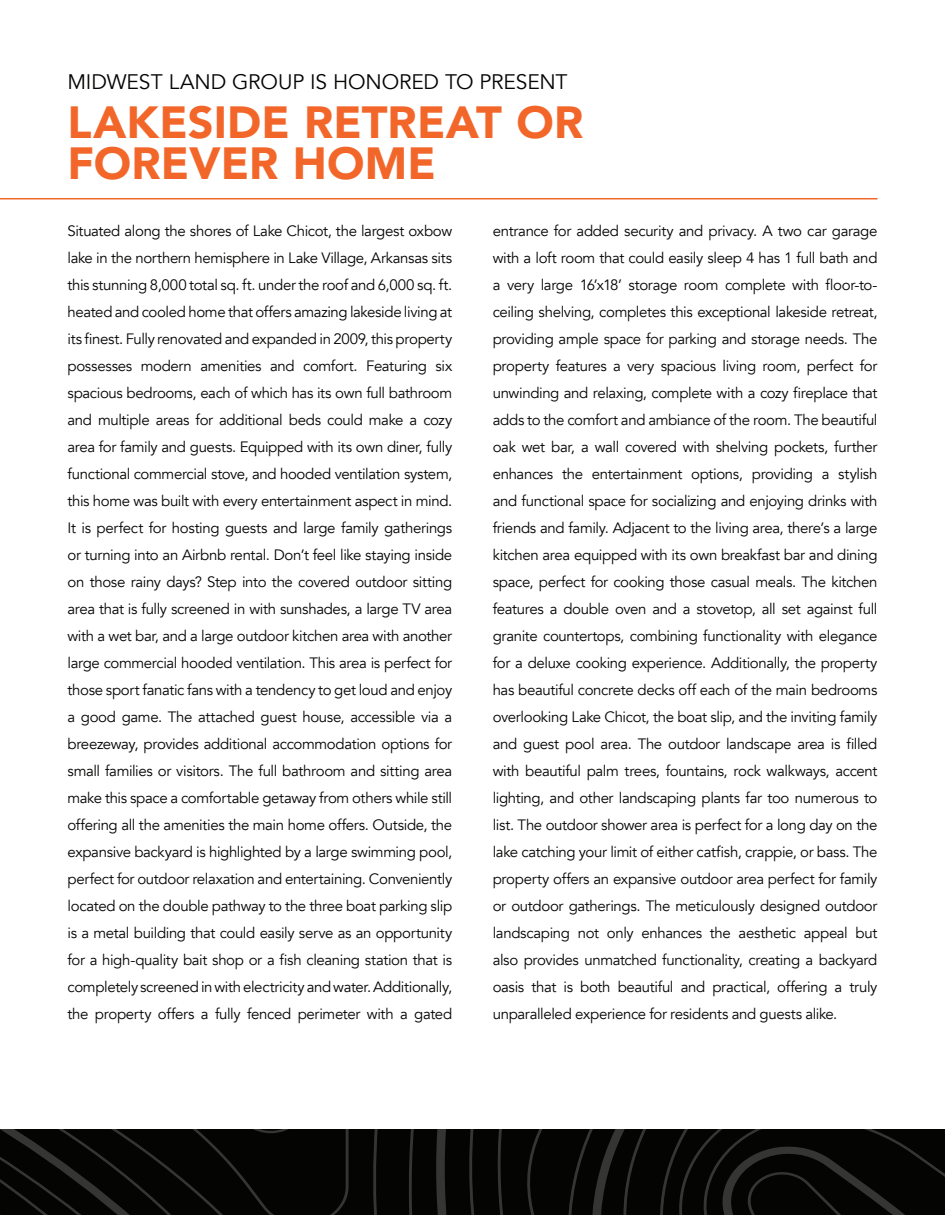
<style>
.page{position:relative;width:945px;height:1215px;background:#fff}
.page>*{position:absolute;margin:0;border:0;box-sizing:border-box;transform-origin:0 0}
.t1{font:900 45px "Avenir";letter-spacing:.005em;color:#f2662a}
.t2{font:21px "Avenir";letter-spacing:-.005em;color:#040503}
.t3{font:15px/27px "Avenir";letter-spacing:-.025em;color:#040503;text-align:justify}
</style>
<div class="page">
<hr style="left:0;top:198px;width:878px;height:2px;background:#f2662a">
<svg style="left:0;top:1130px;width:945px;height:85px;background:#090a08"></svg>
<p class="t2" style="left:68px;top:69px;width:502px">MIDWEST LAND GROUP IS HONORED TO PRESENT</p>
<p class="t1" style="left:68px;top:84px;width:517px">LAKESIDE RETREAT OR</p>
<p class="t1" style="left:68px;top:125px;width:370px">FOREVER HOME</p>
<p class="t3" style="left:68px;top:218px;width:386px">Situated along the shores of Lake Chicot, the largest oxbow lake in the northern hemisphere in Lake Village, Arkansas sits this stunning 8,000 total sq. ft. under the roof and 6,000 sq. ft. heated and cooled home that offers amazing lakeside living at its finest. Fully renovated and expanded in 2009, this property possesses modern amenities and comfort. Featuring six spacious bedrooms, each of which has its own full bathroom and multiple areas for additional beds could make a cozy area for family and guests. Equipped with its own diner, fully functional commercial stove, and hooded ventilation system, this home was built with every entertainment aspect in mind.<br>It is perfect for hosting guests and large family gatherings or turning into an Airbnb rental. Don’t feel like staying inside on those rainy days? Step into the covered outdoor sitting area that is fully screened in with sunshades, a large TV area with a wet bar, and a large outdoor kitchen area with another large commercial hooded ventilation. This area is perfect for those sport fanatic fans with a tendency to get loud and enjoy a good game. The attached guest house, accessible via a breezeway, provides additional accommodation options for small families or visitors. The full bathroom and sitting area make this space a comfortable getaway from others while still offering all the amenities the main home offers. Outside, the expansive backyard is highlighted by a large swimming pool, perfect for outdoor relaxation and entertaining. Conveniently located on the double pathway to the three boat parking slip is a metal building that could easily serve as an opportunity for a high-quality bait shop or a fish cleaning station that is completely screened in with electricity and water. Additionally, the property offers a fully fenced perimeter with a gated</p>
<p class="t3" style="left:493px;top:218px;width:386px">entrance for added security and privacy. A two car garage with a loft room that could easily sleep 4 has 1 full bath and a very large 16’x18’ storage room complete with floor-to&shy;ceiling shelving, completes this exceptional lakeside retreat, providing ample space for parking and storage needs. The property features a very spacious living room, perfect for unwinding and relaxing, complete with a cozy fireplace that adds to the comfort and ambiance of the room. The beautiful oak wet bar, a wall covered with shelving pockets, further enhances the entertainment options, providing a stylish and functional space for socializing and enjoying drinks with friends and family. Adjacent to the living area, there’s a large kitchen area equipped with its own breakfast bar and dining space, perfect for cooking those casual meals. The kitchen features a double oven and a stovetop, all set against full granite countertops, combining functionality with elegance for a deluxe cooking experience. Additionally, the property has beautiful concrete decks off each of the main bedrooms overlooking Lake Chicot, the boat slip, and the inviting family and guest pool area. The outdoor landscape area is filled with beautiful palm trees, fountains, rock walkways, accent lighting, and other landscaping plants far too numerous to list. The outdoor shower area is perfect for a long day on the lake catching your limit of either catfish, crappie, or bass. The property offers an expansive outdoor area perfect for family or outdoor gatherings. The meticulously designed outdoor landscaping not only enhances the aesthetic appeal but also provides unmatched functionality, creating a backyard oasis that is both beautiful and practical, offering a truly unparalleled experience for residents and guests alike.</p>
</div>
